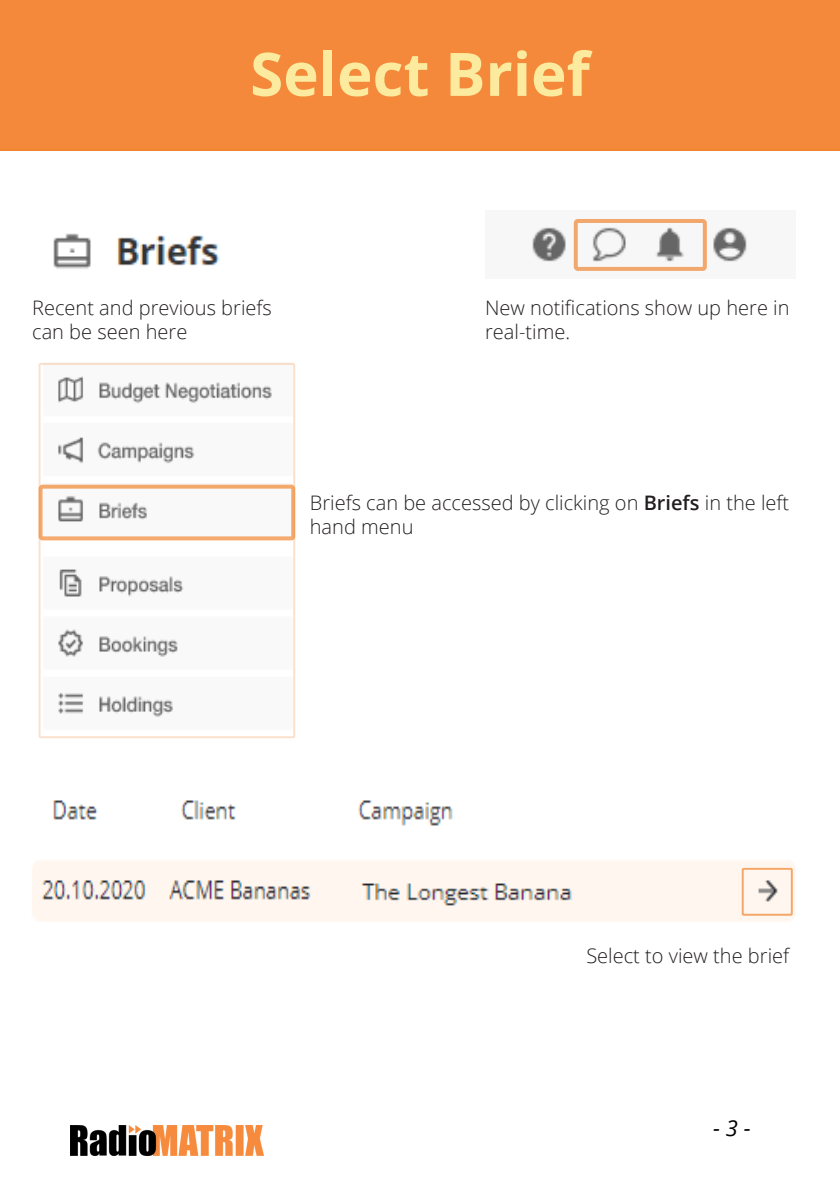
<style>
.page{position:relative;width:840px;height:1191px;background:#fff}
.page>*{position:absolute;margin:0;border:0;box-sizing:border-box;transform-origin:0 0}
.H1_Heading{font:700 60px "Open Sans";color:#fcea9e}
.t1{font:italic 22px "Open Sans";color:#000}
.Impact{font:300 20px/24px "Open Sans";color:#231f20}
.Paragraph_Style_1{font:300 20px/24px "Open Sans";color:#231f20}
.s1{font-weight:600}
</style>
<div class="page">
<img style="left:71px;top:1125px;width:192px;height:30px">
<img style="left:38px;top:364px;width:255px;height:375px">
<img style="left:32px;top:800px;width:128px;height:121px">
<img style="left:160px;top:800px;width:173px;height:121px">
<img style="left:333px;top:800px;width:462px;height:121px">
<div style="left:0;top:0;width:839px;height:151px;background:#f5893b"></div>
<img style="left:532px;top:219px;width:215px;height:52px">
<div style="left:573px;top:219px;width:133px;height:52px;border:4px solid #f18630;border-radius:2px"></div>
<img style="left:53px;top:233px;width:167px;height:36px">
<div style="left:741px;top:868px;width:51px;height:47px;border:2px solid #f18630"></div>
<img style="left:344px;top:873px;width:310px;height:40px">
<div style="left:39px;top:484px;width:256px;height:56px;border:4px solid #f18630;border-radius:2px"></div>
<div style="left:39px;top:363px;width:256px;height:375px;border:2px solid #f18630"></div>
<p class="H1_Heading" style="left:250px;top:32px;width:341px">Select Brief</p>
<p class="Impact" style="left:32px;top:295px;width:241px">Recent and previous briefs can be seen here</p>
<p class="Paragraph_Style_1" style="left:485px;top:295px;width:306px">New notifications show up here in real-time.</p>
<p class="Impact" style="left:309px;top:490px;width:480px">Briefs can be accessed by clicking on <span class="s1">Briefs</span> in the left hand menu</p>
<p class="Paragraph_Style_1" style="left:586px;top:943px;width:204px">Select to view the brief</p>
<p class="t1" style="left:713px;top:1112px;width:39px">- 3 -</p>
</div>
